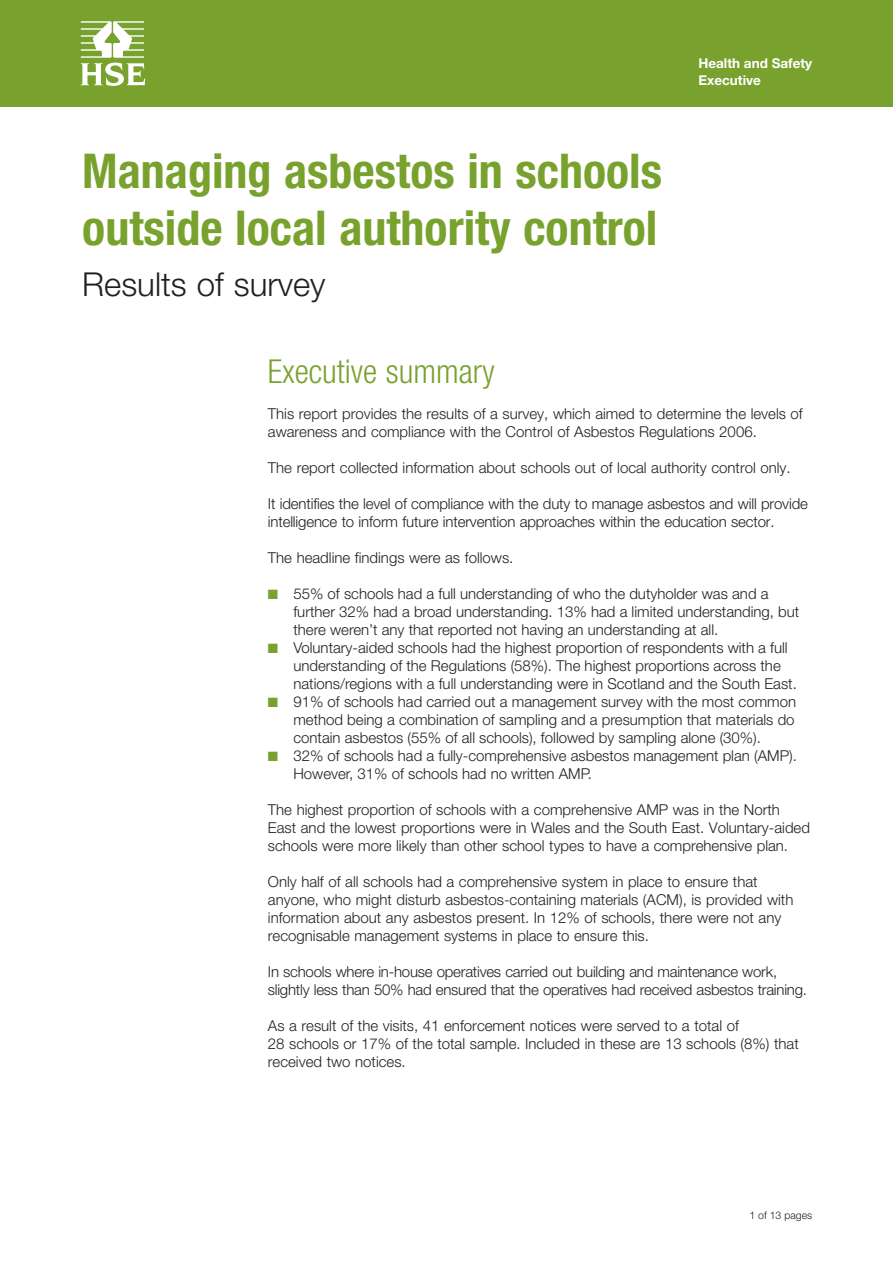
<style>
.page{position:relative;width:893px;height:1263px;background:#fff}
.page>*{position:absolute;margin:0;border:0;box-sizing:border-box;transform-origin:0 0}
.t1{font:700 condensed 48px/57.6px "Helvetica Neue";color:#78a22d}
.t2{font:300 condensed 33px "Helvetica Neue";color:#78a22d}
.t3{font:300 33px "Helvetica Neue";color:#231f20}
.t4{font:300 15px/18px "Helvetica Neue";color:#231f20}
.t5{font:700 13.5px/16.5px "Helvetica Neue";color:#fff}
.t6{font:300 10.5px "Helvetica Neue";color:#231f20}
.s1{color:#78a22d}
</style>
<div class="page">
<div style="left:0;top:0;width:893px;height:106px;background:#78a22d"></div>
<svg style="left:81px;top:21px;width:64px;height:65px"></svg>
<h1 class="t1" style="left:82px;top:141px;width:581px">Managing asbestos in schools outside local authority control</h1>
<h2 class="t3" style="left:82px;top:265px;width:245px">Results of survey</h2>
<p class="t5" style="left:698px;top:55px;width:115px">Health and Safety<br>Executive</p>
<h2 class="t2" style="left:268px;top:352px;width:228px">Executive summary</h2>
<p class="t4" style="left:268px;top:404px;width:536px">This report provides the results of a survey, which aimed to determine the levels of awareness and compliance with the Control of Asbestos Regulations 2006.</p>
<p class="t4" style="left:268px;top:458px;width:524px">The report collected information about schools out of local authority control only.</p>
<p class="t4" style="left:268px;top:494px;width:542px">It identifies the level of compliance with the duty to manage asbestos and will provide intelligence to inform future intervention approaches within the education sector.</p>
<p class="t4" style="left:268px;top:548px;width:247px">The headline findings were as follows.</p>
<p class="t4" style="left:293px;top:584px;width:507px;text-indent:-26px"><span class="s1">■</span> 55% of schools had a full understanding of who the dutyholder was and a further 32% had a broad understanding. 13% had a limited understanding, but there weren’t any that reported not having an understanding at all.</p>
<p class="t4" style="left:293px;top:638px;width:505px;text-indent:-26px"><span class="s1">■</span> Voluntary-aided schools had the highest proportion of respondents with a full understanding of the Regulations (58%). The highest proportions across the nations/regions with a full understanding were in Scotland and the South East.</p>
<p class="t4" style="left:293px;top:692px;width:504px;text-align:justify;text-indent:-26px"><span class="s1">■</span> 91% of schools had carried out a management survey with the most common method being a combination of sampling and a presumption that materials do contain asbestos (55% of all schools), followed by sampling alone (30%).</p>
<p class="t4" style="left:293px;top:746px;width:505px;text-indent:-26px"><span class="s1">■</span> 32% of schools had a fully-comprehensive asbestos management plan (AMP).<br>However, 31% of schools had no written AMP.</p>
<p class="t4" style="left:268px;top:800px;width:544px">The highest proportion of schools with a comprehensive AMP was in the North<br>East and the lowest proportions were in Wales and the South East. Voluntary-aided schools were more likely than other school types to have a comprehensive plan.</p>
<p class="t4" style="left:268px;top:872px;width:527px">Only half of all schools had a comprehensive system in place to ensure that anyone, who might disturb asbestos-containing materials (ACM), is provided with information about any asbestos present. In 12% of schools, there were not any recognisable management systems in place to ensure this.</p>
<p class="t4" style="left:268px;top:962px;width:541px">In schools where in-house operatives carried out building and maintenance work, slightly less than 50% had ensured that the operatives had received asbestos training.</p>
<p class="t4" style="left:268px;top:1016px;width:532px">As a result of the visits, 41 enforcement notices were served to a total of<br>28 schools or 17% of the total sample. Included in these are 13 schools (8%) that received two notices.</p>
<p class="t6" style="left:749px;top:1209px;width:64px">1 of 13 pages</p>
</div>
